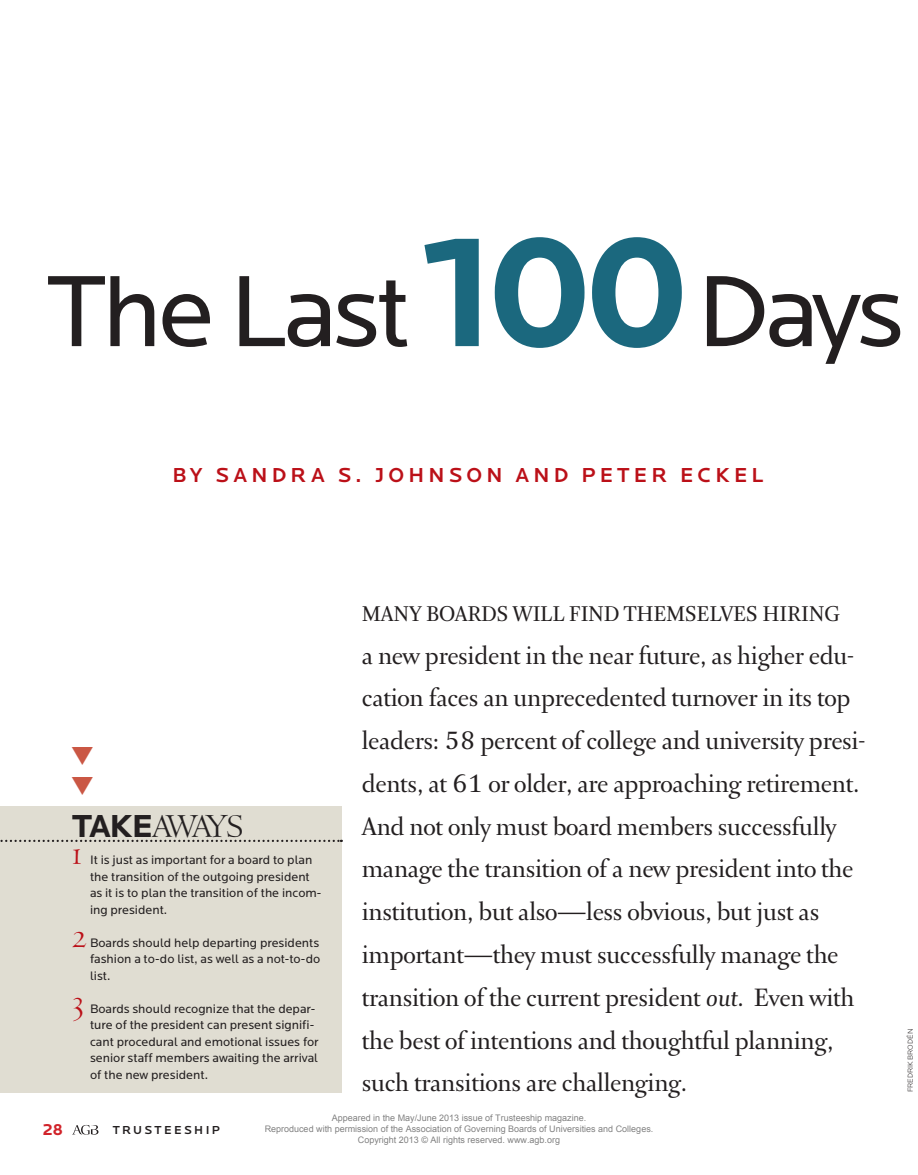
<style>
.page{position:relative;width:918px;height:1175px;background:#fff}
.page>*{position:absolute;margin:0;border:0;box-sizing:border-box;transform-origin:0 0}
.t1{font:105px "Locator";letter-spacing:-.04em;color:#231f20}
.t2{font:37.5px "Metropolitan H";color:#bb1018}
.t3{font:35.25px "Metropolitan H";letter-spacing:-.205em;color:#231f20}
.t4{font:30px/42.8px "Arnhem Fine";letter-spacing:-.01em;color:#231f20}
.t5{font:25.5px "Arnhem Fine";letter-spacing:-.01em;color:#231f20}
.t6{font:500 21px "Locator";letter-spacing:.2em;color:#bb1018}
.t7{font:700 16.5px "Locator";color:#d1232a}
.t8{font:12.75px/16.5px "Locator";color:#231f20}
.t9{font:500 12px "Locator";letter-spacing:.2em;color:#231f20}
.t10{font:9px/10.8px "Arial";color:rgb(0 0 0/.5);text-align:center}
.t11{font:300 7.5px "Locator";color:#231f20}
.s1{font-weight:700;font-size:163.5px;color:#1b687e}
.s2{font-family:"Locator";font-weight:700;font-size:33px}
.s3{font-style:italic}
</style>
<div class="page">
<svg style="left:73px;top:1124px;width:25px;height:10px"></svg>
<div style="left:0;top:806px;width:342px;height:286px;background:#e0ddd2"></div>
<svg style="left:0;top:839px;width:342px;height:3px"></svg>
<h1 class="t1" style="left:47px;top:274px;width:859px">The Last <span class="s1">100</span>Days</h1>
<p class="t6" style="left:173px;top:468px;width:593px">BY SANDRA S. JOHNSON AND PETER ECKEL</p>
<p class="t3" style="left:72px;top:815px;width:172px"><span class="s2">TAKE</span>AWAYS</p>
<p class="t2" style="left:72px;top:840px;width:11px">1</p>
<p class="t8" style="left:90px;top:852px;width:233px">It is just as important for a board to plan the transition of the outgoing president as it is to plan the transition of the incom&shy;ing president.</p>
<p class="t2" style="left:72px;top:923px;width:16px">2</p>
<p class="t8" style="left:90px;top:935px;width:232px;text-align:justify">Boards should help departing presidents fashion a to-do list, as well as a not-to-do list.</p>
<p class="t2" style="left:72px;top:989px;width:14px">3</p>
<p class="t8" style="left:90px;top:1001px;width:230px">Boards should recognize that the depar&shy;ture of the president can present signifi&shy;cant procedural and emotional issues for senior staff members awaiting the arrival of the new president.</p>
<p class="t5" style="left:362px;top:605px;width:480px">MANY BOARDS WILL FIND THEMSELVES HIRING</p>
<p class="t4" style="left:362px;top:636px;width:505px">a new president in the near future, as higher edu&shy;cation faces an unprecedented turnover in its top leaders: 58 percent of college and university presi&shy;dents, at 61 or older, are approaching retirement.<br>And not only must board members successfully manage the transition of a new president into the institution, but also—less obvious, but just as important—they must successfully manage the transition of the current president <span class="s3">out</span>. Even with the best of intentions and thoughtful planning, such transitions are challenging.</p>
<p class="t7" style="left:42px;top:1123px;width:22px">28</p>
<p class="t9" style="left:113px;top:1126px;width:109px">TRUSTEESHIP</p>
<p class="t10" style="left:265px;top:1112px;width:390px">Appeared in the May/June 2013 issue of Trusteeship magazine.<br>Reproduced with permission of the Association of Governing Boards of Universities and Colleges.<br>Copyright 2013 © All rights reserved. www.agb.org</p>
<p class="t11" style="left:908px;top:1092px;width:65px;rotate:-90deg">FREDRIK BRODÉN</p>
</div>
